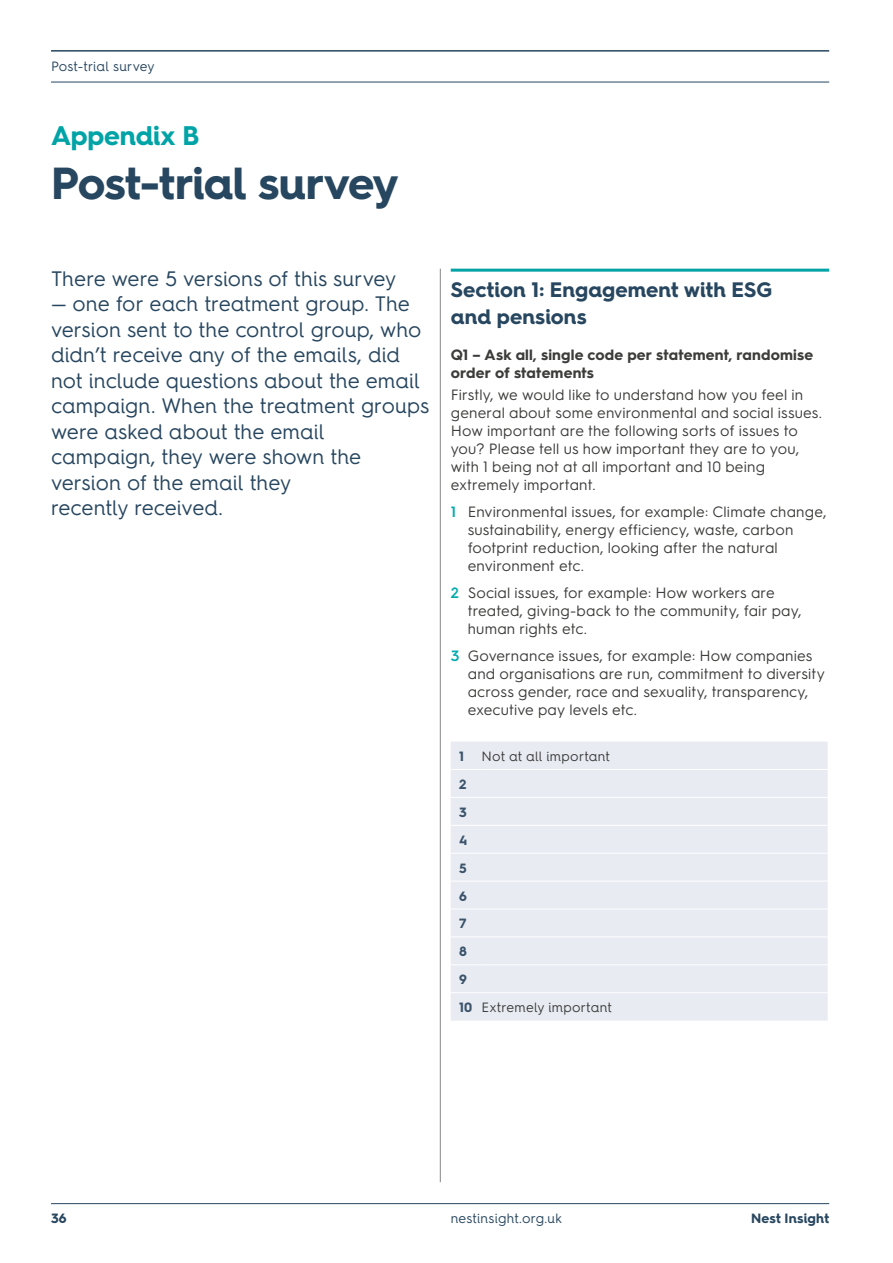
<style>
.page{position:relative;width:893px;height:1263px;background:#fff}
.page>*{position:absolute;margin:0;border:0;box-sizing:border-box;transform-origin:0 0}
.Page_Heading_30_33pt{font:700 45px "Hurme Geometric Sans 4";letter-spacing:-.015em;color:#27465f}
.Section_Title_18_22p{font:700 27px "Hurme Geometric Sans 4";letter-spacing:-.005em;color:#00a3a6}
.Standfirst_14_17pt{font:21px/25.5px "Hurme Geometric Sans 4";letter-spacing:-.005em;color:#27465f}
.Subheading_L1_14_18p{font:700 21px/27px "Hurme Geometric Sans 4";letter-spacing:.005em;color:#27465f}
.Number_Text_L1_10_12{font:15px/18px "Hurme Geometric Sans 3";letter-spacing:.01em;color:#3c3c3b}
.Body_Text_10_12pt{font:15px/18px "Hurme Geometric Sans 3";letter-spacing:.01em;color:#3c3c3b}
.Subheading_L3_10_12p{font:700 15px/18px "Hurme Geometric Sans 3";letter-spacing:.015em;color:#3c3c3b}
.Table_Text_9_12pt_Ra{font:13.5px "Hurme Geometric Sans 4";letter-spacing:.01em;color:#3c3c3b}
.t1{font:13.5px "Hurme Geometric Sans 4";letter-spacing:.01em;color:#27465f}
.t2{font:700 13.5px "Hurme Geometric Sans 4";letter-spacing:.015em;color:#27465f}
.Number_9_10pt_Table{font:700 13.5px "Hurme Geometric Sans 4";color:#3a526a}
.s1{font-family:"Hurme Geometric Sans 3"}
.s2{font-weight:600;color:#00acaf}
</style>
<div class="page">
<hr style="left:51px;top:82px;width:778px;height:1px;background:#27465f">
<hr style="left:51px;top:50px;width:778px;height:2px;background:#27465f">
<hr style="left:51px;top:1203px;width:778px;height:1px;background:#27465f">
<hr style="left:451px;top:269px;width:378px;height:3px;background:#00a3a6">
<hr style="left:440px;top:269px;width:1px;height:913px;background:#878787">
<div style="left:451px;top:742px;width:377px;height:279px;background:#e8ebf2"></div>
<hr style="left:451px;top:769px;width:31px;height:1px;background:#fff">
<hr style="left:482px;top:769px;width:346px;height:1px;background:#fff">
<hr style="left:451px;top:797px;width:31px;height:1px;background:#fff">
<hr style="left:482px;top:797px;width:346px;height:1px;background:#fff">
<hr style="left:451px;top:825px;width:31px;height:1px;background:#fff">
<hr style="left:482px;top:825px;width:346px;height:1px;background:#fff">
<hr style="left:451px;top:853px;width:31px;height:1px;background:#fff">
<hr style="left:482px;top:853px;width:346px;height:1px;background:#fff">
<hr style="left:451px;top:881px;width:31px;height:1px;background:#fff">
<hr style="left:482px;top:881px;width:346px;height:1px;background:#fff">
<hr style="left:451px;top:909px;width:31px;height:1px;background:#fff">
<hr style="left:482px;top:909px;width:346px;height:1px;background:#fff">
<hr style="left:451px;top:936px;width:31px;height:1px;background:#fff">
<hr style="left:482px;top:936px;width:346px;height:1px;background:#fff">
<hr style="left:451px;top:964px;width:31px;height:1px;background:#fff">
<hr style="left:482px;top:964px;width:346px;height:1px;background:#fff">
<hr style="left:451px;top:992px;width:31px;height:1px;background:#fff">
<hr style="left:482px;top:992px;width:346px;height:1px;background:#fff">
<p class="t1" style="left:51px;top:57px;width:105px">Post-trial survey</p>
<p class="Section_Title_18_22p" style="left:51px;top:117px;width:150px">Appendix B</p>
<p class="Page_Heading_30_33pt" style="left:51px;top:152px;width:349px">Post-trial survey</p>
<p class="Standfirst_14_17pt" style="left:51px;top:265px;width:347px">There were 5 versions of this survey</p>
<p class="Standfirst_14_17pt" style="left:51px;top:290px;width:380px"><span class="s1">—</span> one for each treatment group. The version sent to the control group, who didn’t receive any of the emails, did not include questions about the email campaign. When the treatment groups were asked about the email campaign, they were shown the version of the email they<br>recently received.</p>
<p class="Subheading_L1_14_18p" style="left:451px;top:276px;width:323px">Section 1: Engagement with ESG and pensions</p>
<p class="Subheading_L3_10_12p" style="left:451px;top:345px;width:364px">Q1 – Ask all, single code per statement, randomise order of statements</p>
<p class="Body_Text_10_12pt" style="left:451px;top:385px;width:373px">Firstly, we would like to understand how you feel in general about some environmental and social issues.<br>How important are the following sorts of issues to you? Please tell us how important they are to you, with 1 being not at all important and 10 being extremely important.</p>
<p class="Number_Text_L1_10_12" style="left:468px;top:502px;width:360px;text-indent:-17px"><span class="s2">1</span> Environmental issues, for example: Climate change, sustainability, energy efficiency, waste, carbon footprint reduction, looking after the natural environment etc.</p>
<p class="Number_Text_L1_10_12" style="left:468px;top:583px;width:335px;text-indent:-17px"><span class="s2">2</span> Social issues, for example: How workers are treated, giving-back to the community, fair pay, human rights etc.</p>
<p class="Number_Text_L1_10_12" style="left:468px;top:646px;width:359px;text-indent:-17px"><span class="s2">3</span> Governance issues, for example: How companies and organisations are run, commitment to diversity across gender, race and sexuality, transparency, executive pay levels etc.</p>
<p class="Number_9_10pt_Table" style="left:459px;top:747px;width:6px">1</p>
<p class="Table_Text_9_12pt_Ra" style="left:482px;top:747px;width:130px">Not at all important</p>
<p class="Number_9_10pt_Table" style="left:459px;top:775px;width:9px">2</p>
<p class="Number_9_10pt_Table" style="left:459px;top:802px;width:9px">3</p>
<p class="Number_9_10pt_Table" style="left:459px;top:830px;width:10px">4</p>
<p class="Number_9_10pt_Table" style="left:459px;top:858px;width:9px">5</p>
<p class="Number_9_10pt_Table" style="left:459px;top:886px;width:9px">6</p>
<p class="Number_9_10pt_Table" style="left:459px;top:914px;width:9px">7</p>
<p class="Number_9_10pt_Table" style="left:459px;top:942px;width:9px">8</p>
<p class="Number_9_10pt_Table" style="left:459px;top:970px;width:9px">9</p>
<p class="Number_9_10pt_Table" style="left:459px;top:998px;width:14px">10</p>
<p class="Table_Text_9_12pt_Ra" style="left:482px;top:998px;width:132px">Extremely important</p>
<p class="t2" style="left:51px;top:1209px;width:17px">36</p>
<p class="t1" style="left:451px;top:1209px;width:113px">nestinsight.org.uk</p>
<p class="t2" style="left:751px;top:1209px;width:80px">Nest Insight</p>
</div>
